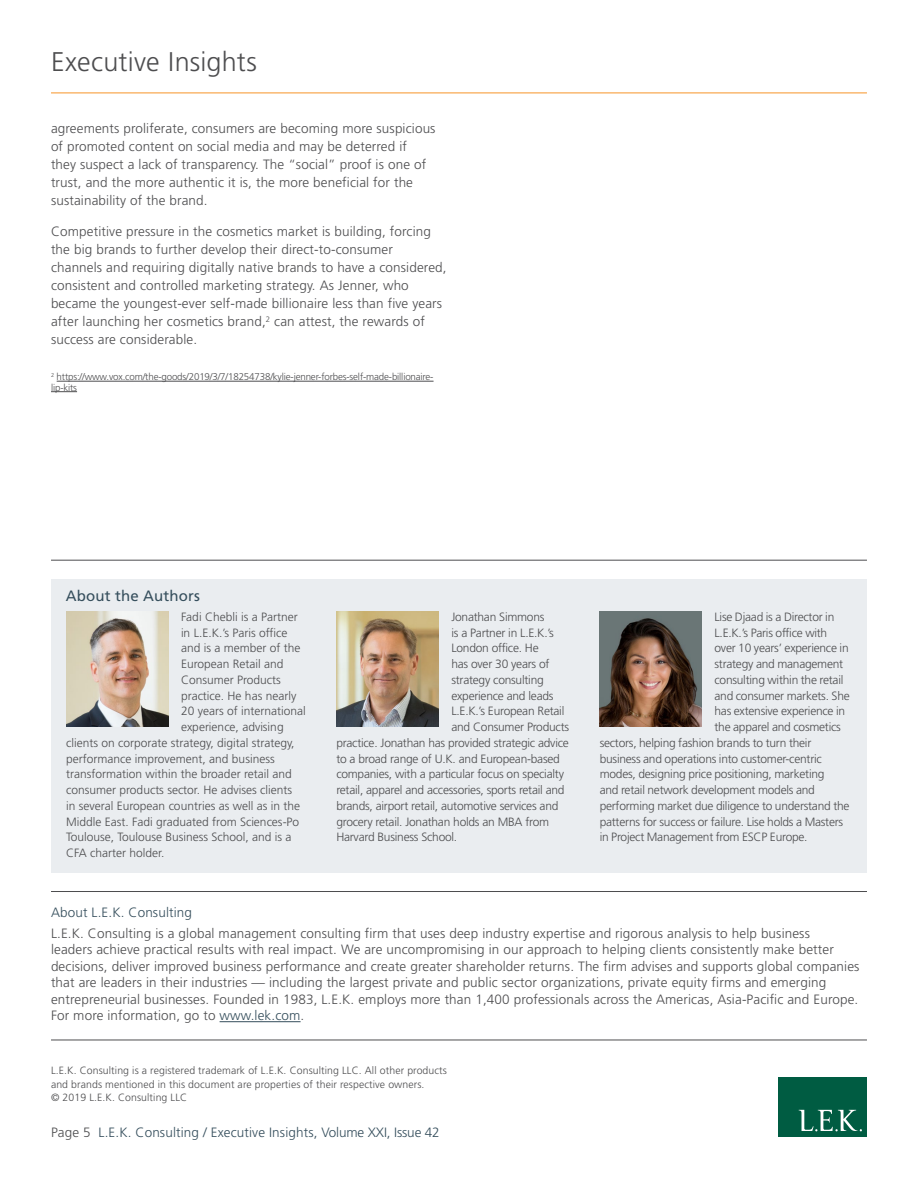
<style>
.page{position:relative;width:918px;height:1188px;background:#fff}
.page>*{position:absolute;margin:0;border:0;box-sizing:border-box;transform-origin:0 0}
.t1{font:300 27px "Frutiger";letter-spacing:.005em;color:#4d4d4f}
.t2{font:15px "Frutiger";letter-spacing:.01em;color:#354e5c}
.t3{font:300 13.5px/18px "Frutiger";letter-spacing:.01em;color:#4d4d4f}
.t4{font:300 13.5px "Frutiger";letter-spacing:.01em;color:#354e5c}
.t5{font:300 12px "Frutiger";letter-spacing:-.02em;color:#4d4d4f}
.t6{font:300 12px "Frutiger";color:#4d4d4f}
.t7{font:300 10.5px/13.5px "Frutiger";letter-spacing:.01em;color:#4d4d4f}
.t8{font:300 9.75px/10.5px "Frutiger";letter-spacing:-.015em;color:#4d4d4f}
.s1{color:#354e5c}
.s2{color:#4d4d4f}
</style>
<div class="page">
<hr style="left:51px;top:891px;width:816px;height:1px;background:#4d4d4f">
<hr style="left:51px;top:1040px;width:816px;height:1px;background:#4d4d4f">
<hr style="left:220px;top:1021px;width:81px;height:1px;background:#354e5c">
<div style="left:778px;top:1078px;width:89px;height:59px;background:#005c42"></div>
<svg style="left:799px;top:1110px;width:63px;height:22px"></svg>
<hr style="left:51px;top:93px;width:816px;height:1px;background:#f79428">
<hr style="left:57px;top:381px;width:377px;height:1px;background:#4d4d4f">
<svg style="left:51px;top:391px;width:26px;height:1px"></svg>
<div style="left:51px;top:580px;width:816px;height:293px;background:#eaedf0"></div>
<hr style="left:51px;top:560px;width:816px;height:1px;background:#4d4d4f">
<img style="left:337px;top:612px;width:102px;height:115px">
<img style="left:66px;top:612px;width:102px;height:115px">
<img style="left:600px;top:612px;width:102px;height:115px">
<h1 class="t1" style="left:51px;top:47px;width:207px">Executive Insights</h1>
<p class="t3" style="left:51px;top:120px;width:386px">agreements proliferate, consumers are becoming more suspicious of promoted content on social media and may be deterred if<br>they suspect a lack of transparency. The “social” proof is one of trust, and the more authentic it is, the more beneficial for the sustainability of the brand.</p>
<p class="t3" style="left:51px;top:223px;width:397px">Competitive pressure in the cosmetics market is building, forcing the big brands to further develop their direct-to-consumer channels and requiring digitally native brands to have a considered, consistent and controlled marketing strategy. As Jenner, who became the youngest-ever self-made billionaire less than five years after launching her cosmetics brand,<sup>2</sup> can attest, the rewards of success are considerable.</p>
<p class="t8" style="left:51px;top:372px;width:384px"><sup>2</sup> https://www.vox.com/the-goods/2019/3/7/18254738/kylie-jenner-forbes-self-made-billionaire&shy;lip-kits</p>
<p class="t2" style="left:66px;top:587px;width:136px">About the Authors</p>
<p class="t6" style="left:181px;top:610px;width:118px">Fadi Chebli is a Partner</p>
<p class="t6" style="left:181px;top:626px;width:108px">in L.E.K.’s Paris office</p>
<p class="t6" style="left:181px;top:641px;width:121px">and is a member of the</p>
<p class="t6" style="left:181px;top:657px;width:104px">European Retail and</p>
<p class="t6" style="left:181px;top:673px;width:101px">Consumer Products</p>
<p class="t6" style="left:181px;top:689px;width:117px">practice. He has nearly</p>
<p class="t6" style="left:181px;top:704px;width:126px">20 years of international</p>
<p class="t6" style="left:181px;top:720px;width:104px">experience, advising</p>
<p class="t6" style="left:66px;top:736px;width:230px">clients on corporate strategy, digital strategy,</p>
<p class="t6" style="left:66px;top:752px;width:210px">performance improvement, and business</p>
<p class="t6" style="left:66px;top:767px;width:227px">transformation within the broader retail and</p>
<p class="t6" style="left:66px;top:783px;width:228px">consumer products sector. He advises clients</p>
<p class="t6" style="left:66px;top:799px;width:235px">in several European countries as well as in the</p>
<p class="t6" style="left:66px;top:815px;width:235px">Middle East. Fadi graduated from Sciences-Po</p>
<p class="t6" style="left:66px;top:830px;width:227px">Toulouse, Toulouse Business School, and is a</p>
<p class="t6" style="left:66px;top:846px;width:100px">CFA charter holder.</p>
<p class="t5" style="left:451px;top:610px;width:95px">Jonathan Simmons</p>
<p class="t5" style="left:451px;top:626px;width:104px">is a Partner in L.E.K.’s</p>
<p class="t5" style="left:451px;top:641px;width:89px">London office. He</p>
<p class="t5" style="left:451px;top:657px;width:100px">has over 30 years of</p>
<p class="t5" style="left:451px;top:673px;width:94px">strategy consulting</p>
<p class="t5" style="left:451px;top:689px;width:104px">experience and leads</p>
<p class="t5" style="left:451px;top:704px;width:114px">L.E.K.’s European Retail</p>
<p class="t5" style="left:451px;top:720px;width:119px">and Consumer Products</p>
<p class="t5" style="left:336px;top:736px;width:234px">practice. Jonathan has provided strategic advice</p>
<p class="t5" style="left:336px;top:752px;width:225px">to a broad range of U.K. and European-based</p>
<p class="t5" style="left:336px;top:767px;width:229px">companies, with a particular focus on specialty</p>
<p class="t5" style="left:336px;top:783px;width:230px">retail, apparel and accessories, sports retail and</p>
<p class="t5" style="left:336px;top:799px;width:224px">brands, airport retail, automotive services and</p>
<p class="t5" style="left:336px;top:815px;width:214px">grocery retail. Jonathan holds an MBA from</p>
<p class="t5" style="left:336px;top:830px;width:122px">Harvard Business School.</p>
<p class="t5" style="left:715px;top:610px;width:121px">Lise Djaad is a Director in</p>
<p class="t5" style="left:715px;top:626px;width:114px">L.E.K.’s Paris office with</p>
<p class="t5" style="left:715px;top:641px;width:136px">over 10 years’ experience in</p>
<p class="t5" style="left:715px;top:657px;width:130px">strategy and management</p>
<p class="t5" style="left:715px;top:673px;width:130px">consulting within the retail</p>
<p class="t5" style="left:715px;top:689px;width:137px">and consumer markets. She</p>
<p class="t5" style="left:715px;top:704px;width:132px">has extensive experience in</p>
<p class="t5" style="left:715px;top:720px;width:128px">the apparel and cosmetics</p>
<p class="t5" style="left:600px;top:736px;width:213px">sectors, helping fashion brands to turn their</p>
<p class="t5" style="left:600px;top:752px;width:224px">business and operations into customer-centric</p>
<p class="t5" style="left:600px;top:767px;width:226px">modes, designing price positioning, marketing</p>
<p class="t5" style="left:600px;top:783px;width:217px">and retail network development models and</p>
<p class="t5" style="left:600px;top:799px;width:251px">performing market due diligence to understand the</p>
<p class="t5" style="left:600px;top:815px;width:245px">patterns for success or failure. Lise holds a Masters</p>
<p class="t5" style="left:600px;top:830px;width:209px">in Project Management from ESCP Europe.</p>
<p class="t4" style="left:51px;top:905px;width:143px">About L.E.K. Consulting</p>
<p class="t3" style="left:51px;top:925px;width:810px;line-height:16.5px">L.E.K. Consulting is a global management consulting firm that uses deep industry expertise and rigorous analysis to help business<br>leaders achieve practical results with real impact. We are uncompromising in our approach to helping clients consistently make better decisions, deliver improved business performance and create greater shareholder returns. The firm advises and supports global companies that are leaders in their industries — including the largest private and public sector organizations, private equity firms and emerging entrepreneurial businesses. Founded in 1983, L.E.K. employs more than 1,400 professionals across the Americas, Asia-Pacific and Europe.<br>For more information, go to <span class="s1">www.lek.com</span>.</p>
<p class="t7" style="left:51px;top:1064px;width:397px">L.E.K. Consulting is a registered trademark of L.E.K. Consulting LLC. All other products and brands mentioned in this document are properties of their respective owners.<br>© 2019 L.E.K. Consulting LLC</p>
<p class="t4" style="left:51px;top:1125px;width:390px"><span class="s2">Page 5</span> L.E.K. Consulting / Executive Insights, Volume XXI, Issue 42</p>
</div>
